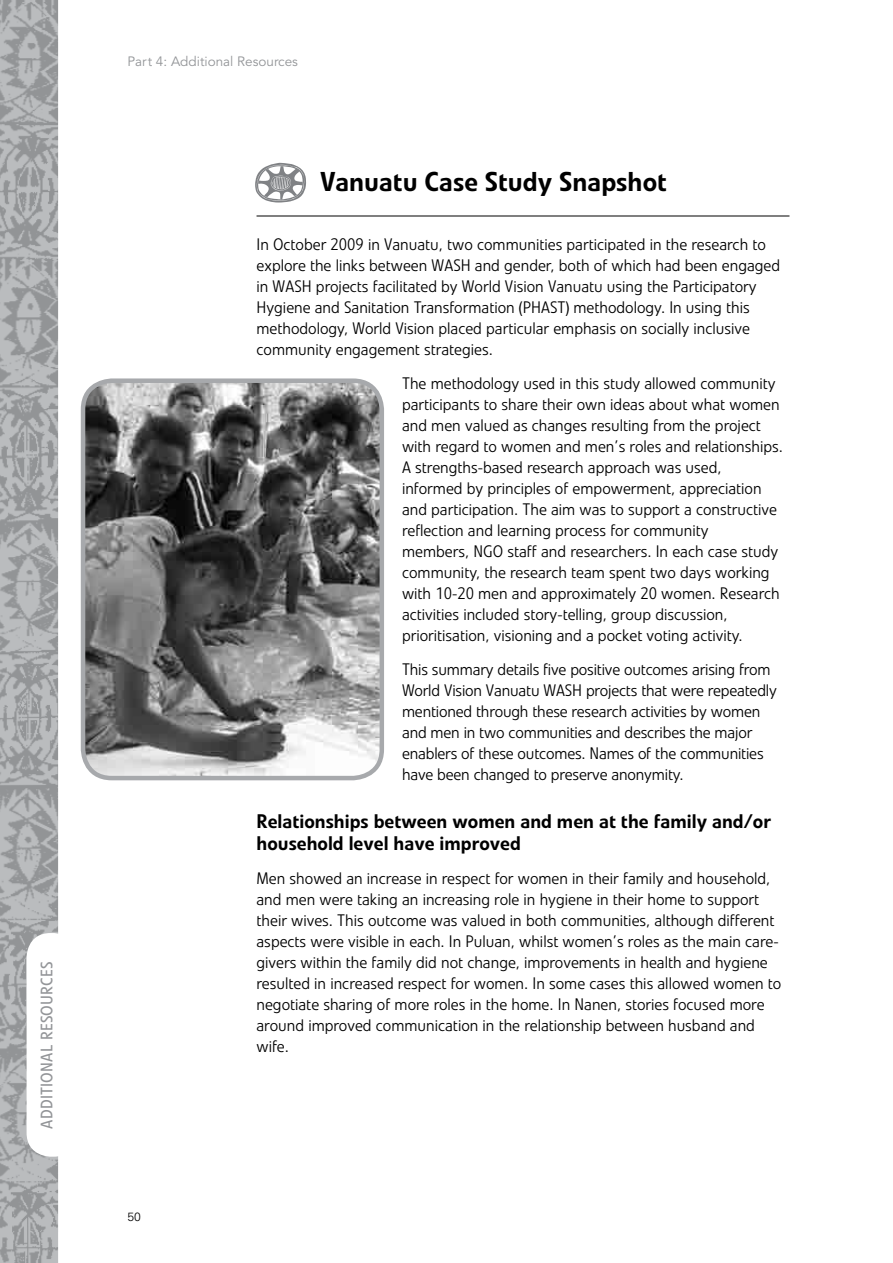
<style>
.page{position:relative;width:893px;height:1263px;background:#fff}
.page>*{position:absolute;margin:0;border:0;box-sizing:border-box;transform-origin:0 0}
.t1{font:500 27px "Linotype Veto";color:#000}
.t2{font:500 19.5px/22.5px "Linotype Veto";color:#000}
.t3{font:300 16.5px/21px "Linotype Veto";color:#000}
.t4{font:16.5px "Linotype Veto";letter-spacing:.01em;color:#939598}
.t5{font:13.5px "Avenir";color:#939598}
.t6{font:300 12px "Univers LT Std";color:#000}
</style>
<div class="page">
<img style="left:0;top:0;width:58px;height:1263px">
<div style="left:27px;top:933px;width:51px;height:224px;background:#fff;border-radius:24px"></div>
<svg style="left:255px;top:163px;width:51px;height:40px"></svg>
<img style="left:86px;top:383px;width:296px;height:395px">
<div style="left:81px;top:378px;width:303px;height:402px;border:4px solid #a7a9ac;border-radius:29px"></div>
<hr style="left:257px;top:216px;width:532px;height:1px;background:#000">
<p class="t4" style="left:37px;top:1129px;width:169px;rotate:-90deg">Additional Resources</p>
<p class="t5" style="left:128px;top:53px;width:172px">Part 4: Additional Resources</p>
<h1 class="t1" style="left:320px;top:165px;width:348px">Vanuatu Case Study Snapshot</h1>
<p class="t6" style="left:128px;top:1209px;width:15px">50</p>
<p class="t3" style="left:256px;top:234px;width:525px">In October 2009 in Vanuatu, two communities participated in the research to explore the links between WASH and gender, both of which had been engaged in WASH projects facilitated by World Vision Vanuatu using the Participatory Hygiene and Sanitation Transformation (PHAST) methodology. In using this methodology, World Vision placed particular emphasis on socially inclusive community engagement strategies.</p>
<p class="t3" style="left:402px;top:373px;width:382px">The methodology used in this study allowed community participants to share their own ideas about what women and men valued as changes resulting from the project with regard to women and men’s roles and relationships.<br>A strengths-based research approach was used, informed by principles of empowerment, appreciation and participation. The aim was to support a constructive reflection and learning process for community<br>members, NGO staff and researchers. In each case study community, the research team spent two days working with 10-20 men and approximately 20 women. Research activities included story-telling, group discussion, prioritisation, visioning and a pocket voting activity.</p>
<p class="t3" style="left:402px;top:659px;width:376px">This summary details five positive outcomes arising from World Vision Vanuatu WASH projects that were repeatedly mentioned through these research activities by women and men in two communities and describes the major enablers of these outcomes. Names of the communities have been changed to preserve anonymity.</p>
<p class="t2" style="left:256px;top:810px;width:516px">Relationships between women and men at the family and/or household level have improved</p>
<p class="t3" style="left:256px;top:868px;width:526px">Men showed an increase in respect for women in their family and household, and men were taking an increasing role in hygiene in their home to support their wives. This outcome was valued in both communities, although different aspects were visible in each. In Puluan, whilst women’s roles as the main care&shy;givers within the family did not change, improvements in health and hygiene resulted in increased respect for women. In some cases this allowed women to negotiate sharing of more roles in the home. In Nanen, stories focused more around improved communication in the relationship between husband and wife.</p>
</div>
